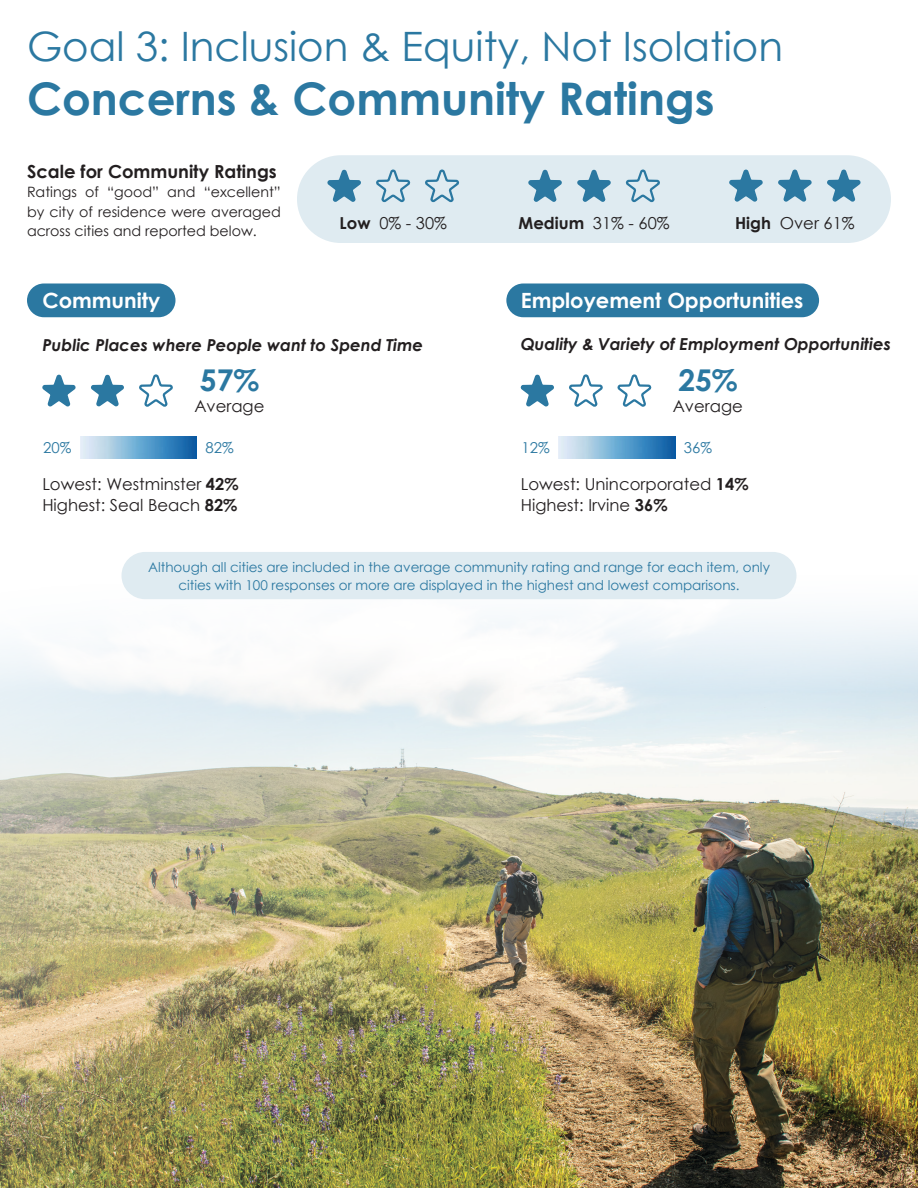
<style>
.page{position:relative;width:918px;height:1188px;background:#fff}
.page>*{position:absolute;margin:0;border:0;box-sizing:border-box;transform-origin:0 0}
.t1{font:700 45px "Century Gothic";color:#2b78a1}
.t2{font:40.5px "Century Gothic";color:#2b78a1}
.t3{font:700 30px "Century Gothic";color:#2b78a1}
.t4{font:700 21px "Century Gothic";color:#fff}
.t5{font:700 18px "Century Gothic";color:#231f20}
.t6{font:16.5px/21px "Century Gothic";color:#231f20}
.t7{font:italic 700 16.5px "Century Gothic";color:#231f20}
.t8{font:15px "Century Gothic";color:#2b78a1}
.t9{font:700 15px "Century Gothic";color:#231f20}
.t10{font:14.25px/19.5px "Century Gothic";color:#231f20;text-align:justify}
.t11{font:13.5px/18px "Century Gothic";color:#2b78a1;text-align:center}
.s1{font-weight:700}
</style>
<div class="page">
<img style="left:0;top:564px;width:918px;height:624px">
<div style="left:27px;top:284px;width:149px;height:33px;background:#2b78a1;border-radius:17px"></div>
<img style="left:80px;top:437px;width:117px;height:22px">
<svg style="left:139px;top:374px;width:34px;height:33px"></svg>
<svg style="left:91px;top:374px;width:33px;height:33px"></svg>
<svg style="left:42px;top:374px;width:34px;height:33px"></svg>
<div style="left:506px;top:284px;width:313px;height:33px;background:#2b78a1;border-radius:17px"></div>
<img style="left:559px;top:437px;width:116px;height:22px">
<svg style="left:617px;top:374px;width:35px;height:33px"></svg>
<svg style="left:569px;top:374px;width:34px;height:33px"></svg>
<svg style="left:520px;top:374px;width:34px;height:33px"></svg>
<div style="left:297px;top:155px;width:594px;height:88px;background:#dfebf1;border-radius:44px"></div>
<svg style="left:425px;top:169px;width:35px;height:34px"></svg>
<svg style="left:376px;top:169px;width:35px;height:34px"></svg>
<svg style="left:327px;top:169px;width:34px;height:33px"></svg>
<svg style="left:625px;top:169px;width:35px;height:34px"></svg>
<svg style="left:577px;top:169px;width:34px;height:33px"></svg>
<svg style="left:528px;top:169px;width:34px;height:33px"></svg>
<svg style="left:827px;top:169px;width:34px;height:33px"></svg>
<svg style="left:778px;top:169px;width:34px;height:33px"></svg>
<svg style="left:729px;top:169px;width:34px;height:33px"></svg>
<div style="left:122px;top:552px;width:674px;height:47px;background:#dfebf1;border-radius:24px"></div>
<h2 class="t2" style="left:27px;top:18px;width:758px">Goal 3: Inclusion &amp; Equity, Not Isolation</h2>
<h1 class="t1" style="left:27px;top:64px;width:689px">Concerns &amp; Community Ratings</h1>
<h3 class="t5" style="left:27px;top:158px;width:251px">Scale for Community Ratings</h3>
<p class="t10" style="left:27px;top:182px;width:255px">Ratings of “good” and “excellent” by city of residence were averaged across cities and reported below.</p>
<h3 class="t4" style="left:42px;top:285px;width:120px">Community</h3>
<p class="t6" style="left:340px;top:212px;width:109px"><span class="s1">Low</span> 0% - 30%</p>
<p class="t6" style="left:519px;top:212px;width:153px"><span class="s1">Medium</span> 31% - 60%</p>
<p class="t6" style="left:735px;top:212px;width:121px"><span class="s1">High</span> Over 61%</p>
<h3 class="t4" style="left:521px;top:285px;width:284px">Employement Opportunities</h3>
<p class="t7" style="left:42px;top:334px;width:382px">Public Places where People want to Spend Time</p>
<p class="t7" style="left:521px;top:334px;width:372px">Quality &amp; Variety of Employment Opportunities</p>
<h3 class="t3" style="left:200px;top:358px;width:61px">57%</h3>
<p class="t6" style="left:194px;top:396px;width:72px">Average</p>
<h3 class="t3" style="left:678px;top:358px;width:61px">25%</h3>
<p class="t6" style="left:673px;top:396px;width:72px">Average</p>
<p class="t8" style="left:43px;top:437px;width:30px">20%</p>
<p class="t8" style="left:206px;top:437px;width:30px">82%</p>
<p class="t8" style="left:522px;top:437px;width:30px">12%</p>
<p class="t8" style="left:684px;top:437px;width:30px">36%</p>
<p class="t6" style="left:42px;top:474px;width:198px">Lowest: Westminster <span class="s1">42%<br></span>Highest: Seal Beach <span class="s1">82%</span></p>
<p class="t6" style="left:521px;top:474px;width:229px">Lowest: Unincorporated <span class="s1">14%<br></span>Highest: Irvine <span class="s1">36%</span></p>
<p class="t11" style="left:148px;top:558px;width:623px">Although all cities are included in the average community rating and range for each item, only cities with 100 responses or more are displayed in the highest and lowest comparisons.</p>
<p class="t9" style="left:874px;top:1145px;width:18px">29</p>
</div>
